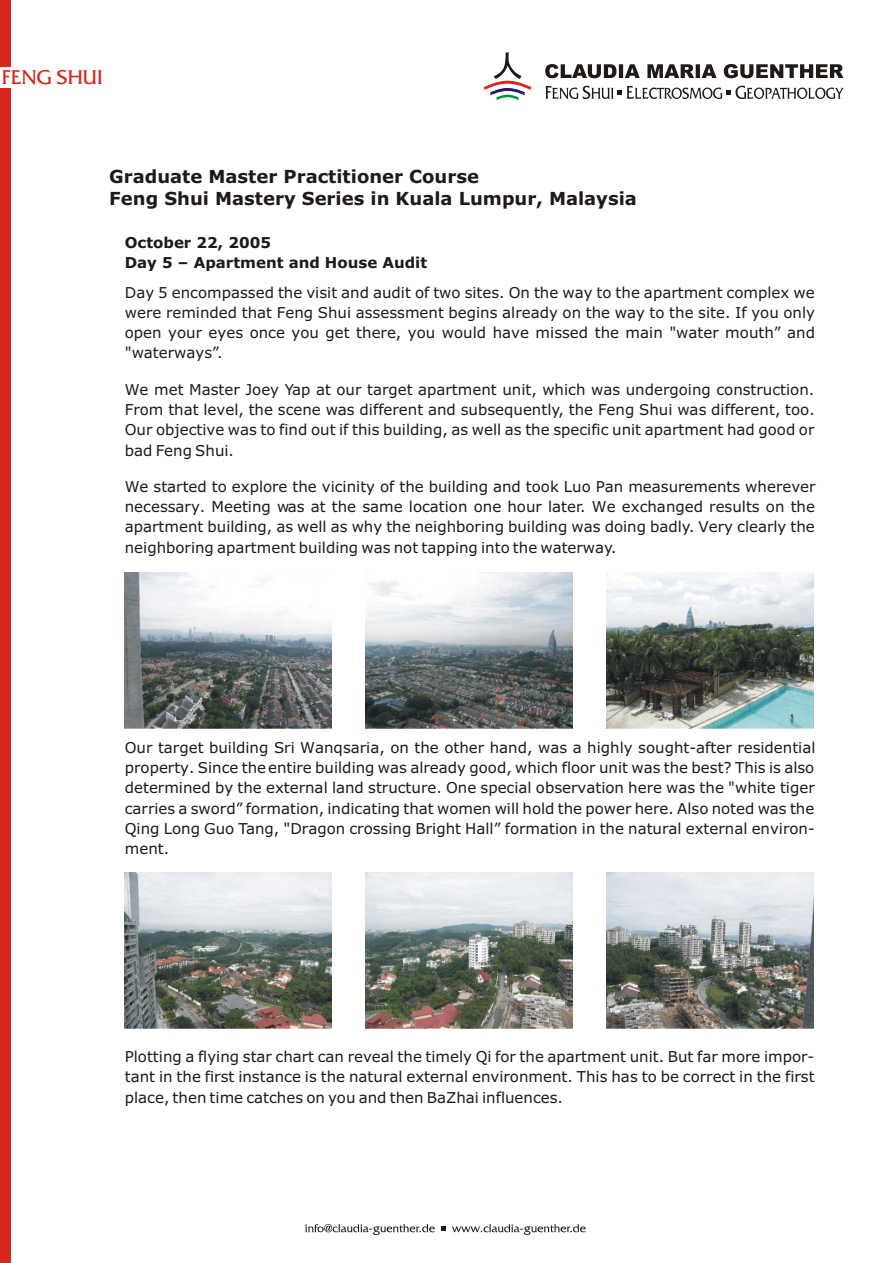
<style>
.page{position:relative;width:894px;height:1263px;background:#fff}
.page>*{position:absolute;margin:0;border:0;box-sizing:border-box;transform-origin:0 0}
.t1{font:21px "France";color:#d9261c}
.t2{font:700 18px/21.9px "Verdana";color:#1f1a17}
.t3{font:15px/20.2px "Verdana";color:#1f1a17;text-align:justify}
.t4{font:700 15px/20.2px "Verdana";color:#1f1a17}
</style>
<div class="page">
<div style="left:0;top:0;width:10px;height:1263px;background:#d9261c"></div>
<div style="left:0;top:67px;width:185px;height:21px;background:#fff"></div>
<svg style="left:483px;top:52px;width:49px;height:48px"></svg>
<svg style="left:545px;top:86px;width:298px;height:13px"></svg>
<svg style="left:545px;top:64px;width:298px;height:14px"></svg>
<img style="left:125px;top:572px;width:207px;height:157px">
<img style="left:366px;top:572px;width:207px;height:157px">
<img style="left:607px;top:572px;width:207px;height:157px">
<img style="left:125px;top:872px;width:207px;height:156px">
<img style="left:366px;top:872px;width:207px;height:156px">
<img style="left:607px;top:872px;width:207px;height:156px">
<svg style="left:305px;top:1224px;width:281px;height:11px"></svg>
<h1 class="t1" style="left:2px;top:70px;width:102px">FENG SHUI</h1>
<p class="t2" style="left:109px;top:167px;width:529px">Graduate Master Practitioner Course<br>Feng Shui Mastery Series in Kuala Lumpur, Malaysia</p>
<p class="t4" style="left:125px;top:234px;width:304px">October 22, 2005<br>Day 5 – Apartment and House Audit</p>
<p class="t3" style="left:125px;top:283px;width:692px">Day 5 encompassed the visit and audit of two sites. On the way to the apartment complex we were reminded that Feng Shui assessment begins already on the way to the site. If you only open your eyes once you get there, you would have missed the main "water mouth” and "waterways”.</p>
<p class="t3" style="left:125px;top:381px;width:692px">We met Master Joey Yap at our target apartment unit, which was undergoing construction.<br>From that level, the scene was different and subsequently, the Feng Shui was different, too.<br>Our objective was to find out if this building, as well as the specific unit apartment had good or bad Feng Shui.</p>
<p class="t3" style="left:125px;top:478px;width:692px">We started to explore the vicinity of the building and took Luo Pan measurements wherever necessary. Meeting was at the same location one hour later. We exchanged results on the apartment building, as well as why the neighboring building was doing badly. Very clearly the neighboring apartment building was not tapping into the waterway.</p>
<p class="t3" style="left:125px;top:739px;width:692px">Our target building Sri Wanqsaria, on the other hand, was a highly sought-after residential property. Since the entire building was already good, which floor unit was the best? This is also determined by the external land structure. One special observation here was the "white tiger carries a sword” formation, indicating that women will hold the power here. Also noted was the Qing Long Guo Tang, "Dragon crossing Bright Hall” formation in the natural external environ&shy;ment.</p>
<p class="t3" style="left:125px;top:1048px;width:691px">Plotting a flying star chart can reveal the timely Qi for the apartment unit. But far more impor&shy;tant in the first instance is the natural external environment. This has to be correct in the first place, then time catches on you and then BaZhai influences.</p>
</div>
